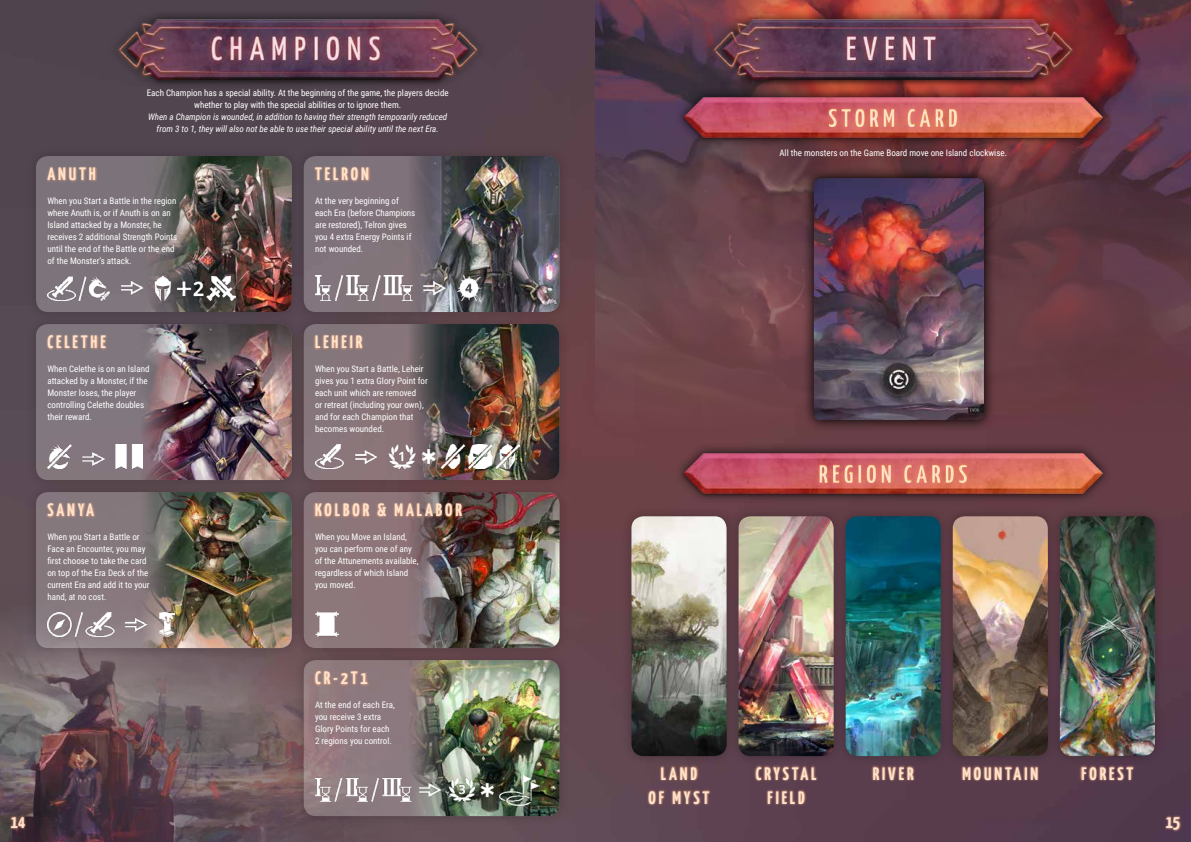
<style>
.page{position:relative;width:1191px;height:842px;background:#fff}
.page>*{position:absolute;margin:0;border:0;box-sizing:border-box;transform-origin:0 0}
.t1{font:700 18px "Yanone Kaffeesatz";letter-spacing:.16em;color:#fee4cd}
.t2{font:9px/12px "Roboto Condensed";color:#fff}
.t3{font:italic 9px/12px "Roboto Condensed";color:#fff;text-align:center}
</style>
<div class="page">
<img style="left:0;top:0;width:1191px;height:842px">
<img style="left:0;top:576px;width:470px;height:266px">
<div style="left:621px;top:506px;width:116px;height:260px;background:#000;opacity:.25"></div>
<img style="left:631px;top:516px;width:95px;height:240px">
<div style="left:728px;top:506px;width:116px;height:260px;background:#000;opacity:.25"></div>
<img style="left:738px;top:516px;width:95px;height:240px">
<div style="left:835px;top:506px;width:116px;height:260px;background:#573945"></div>
<img style="left:845px;top:516px;width:95px;height:240px">
<div style="left:942px;top:506px;width:116px;height:260px;background:#573844"></div>
<img style="left:952px;top:516px;width:95px;height:240px">
<div style="left:1049px;top:506px;width:116px;height:260px;background:#573845"></div>
<img style="left:1059px;top:516px;width:96px;height:240px">
<img style="left:595px;top:0;width:596px;height:434px">
<div style="left:673px;top:442px;width:439px;height:63px;background:#673d46"></div>
<img style="left:595px;top:444px;width:595px;height:60px">
<div style="left:673px;top:86px;width:439px;height:63px;background:#000;opacity:.75"></div>
<img style="left:595px;top:88px;width:596px;height:60px">
<div style="left:108px;top:9px;width:379px;height:83px;background:#000;opacity:.75"></div>
<img style="left:113px;top:18px;width:369px;height:66px">
<div style="left:704px;top:9px;width:378px;height:83px;background:#000;opacity:.75"></div>
<img style="left:708px;top:18px;width:369px;height:66px">
<div style="left:26px;top:146px;width:276px;height:176px;background:#4f434d"></div>
<div style="left:36px;top:156px;width:256px;height:156px;background:#7d747b;border-radius:12px"></div>
<div style="left:26px;top:482px;width:276px;height:176px;background:#000;opacity:.75"></div>
<div style="left:36px;top:492px;width:256px;height:156px;background:linear-gradient(to bottom,#827479,#8c7f85);border-radius:12px"></div>
<div style="left:26px;top:314px;width:276px;height:176px;background:#55464f"></div>
<div style="left:36px;top:324px;width:256px;height:156px;background:#7f767e;border-radius:12px"></div>
<div style="left:293px;top:650px;width:277px;height:176px;background:#000;opacity:.75"></div>
<div style="left:304px;top:660px;width:255px;height:156px;background:linear-gradient(to bottom,#8f787d,#947f82);border-radius:12px"></div>
<div style="left:293px;top:146px;width:277px;height:176px;background:#000;opacity:.75"></div>
<div style="left:304px;top:156px;width:255px;height:156px;background:#80737b;border-radius:12px"></div>
<div style="left:293px;top:482px;width:277px;height:176px;background:#61454a"></div>
<div style="left:304px;top:492px;width:255px;height:156px;background:#8d757a;border-radius:12px"></div>
<div style="left:293px;top:314px;width:277px;height:176px;background:#000;opacity:.75"></div>
<div style="left:304px;top:324px;width:255px;height:156px;background:#86767b;border-radius:12px"></div>
<img style="left:149px;top:156px;width:143px;height:156px">
<img style="left:125px;top:492px;width:167px;height:156px">
<img style="left:143px;top:324px;width:149px;height:156px">
<img style="left:393px;top:660px;width:166px;height:156px">
<img style="left:401px;top:156px;width:158px;height:156px">
<img style="left:410px;top:492px;width:149px;height:156px">
<img style="left:410px;top:324px;width:149px;height:156px">
<svg style="left:47px;top:166px;width:50px;height:16px"></svg>
<svg style="left:46px;top:501px;width:50px;height:18px"></svg>
<svg style="left:46px;top:334px;width:61px;height:16px"></svg>
<svg style="left:313px;top:669px;width:56px;height:18px"></svg>
<svg style="left:314px;top:166px;width:56px;height:16px"></svg>
<svg style="left:1079px;top:765px;width:56px;height:18px"></svg>
<svg style="left:871px;top:765px;width:44px;height:18px"></svg>
<svg style="left:647px;top:765px;width:64px;height:41px;background:#7c5759"></svg>
<svg style="left:961px;top:765px;width:78px;height:18px"></svg>
<svg style="left:754px;top:765px;width:64px;height:41px;background:#785256"></svg>
<svg style="left:314px;top:501px;width:150px;height:18px"></svg>
<svg style="left:314px;top:334px;width:49px;height:16px"></svg>
<svg style="left:9px;top:815px;width:18px;height:15px"></svg>
<svg style="left:1163px;top:815px;width:18px;height:17px"></svg>
<img style="left:48px;top:276px;width:187px;height:25px">
<img style="left:48px;top:444px;width:95px;height:25px">
<img style="left:315px;top:444px;width:205px;height:25px">
<img style="left:315px;top:275px;width:165px;height:25px">
<img style="left:315px;top:774px;width:224px;height:32px">
<img style="left:48px;top:612px;width:126px;height:25px">
<img style="left:315px;top:612px;width:24px;height:24px">
<svg style="left:802px;top:167px;width:193px;height:265px;background:#533036"></svg>
<img style="left:814px;top:178px;width:170px;height:242px">
<h1 class="t1" style="left:47px;top:163px;width:50px">ANUTH</h1>
<p class="t2" style="left:147px;top:86px;width:303px;text-align:center">Each Champion has a special ability. At the beginning of the game, the players decide whether to play with the special abilities or to ignore them.</p>
<p class="t3" style="left:148px;top:110px;width:301px">When a Champion is wounded, in addition to having their strength temporarily reduced from 3 to 1, they will also not be able to use their special ability until the next Era.</p>
<h1 class="t1" style="left:315px;top:163px;width:55px">TELRON</h1>
<p class="t2" style="left:47px;top:194px;width:131px">When you Start a Battle in the region where Anuth is, or if Anuth is on an Island attacked by a Monster, he receives 2 additional Strength Points until the end of the Battle or the end of the Monster’s attack.</p>
<h1 class="t1" style="left:47px;top:331px;width:60px">CELETHE</h1>
<p class="t2" style="left:47px;top:362px;width:104px">When Celethe is on an Island attacked by a Monster, if the<br>Monster loses, the player controlling Celethe doubles their reward.</p>
<h1 class="t1" style="left:47px;top:499px;width:48px">SANYA</h1>
<p class="t2" style="left:47px;top:530px;width:104px">When you Start a Battle or<br>Face an Encounter, you may first choose to take the card on top of the Era Deck of the current Era and add it to your hand, at no cost.</p>
<p class="t2" style="left:315px;top:194px;width:102px">At the very beginning of each Era (before Champions are restored), Telron gives you 4 extra Energy Points if not wounded.</p>
<h1 class="t1" style="left:315px;top:331px;width:49px">LEHEIR</h1>
<p class="t2" style="left:315px;top:362px;width:114px">When you Start a Battle, Leheir gives you 1 extra Glory Point for each unit which are removed<br>or retreat (including your own), and for each Champion that becomes wounded.</p>
<h1 class="t1" style="left:315px;top:499px;width:148px">KOLBOR &amp; MALABOR</h1>
<p class="t2" style="left:315px;top:530px;width:105px">When you Move an Island, you can perform one of any of the Attunements available, regardless of which Island you moved.</p>
<h1 class="t1" style="left:315px;top:667px;width:54px">CR-2T1</h1>
<p class="t2" style="left:315px;top:698px;width:81px">At the end of each Era, you receive 3 extra<br>Glory Points for each<br>2 regions you control.</p>
<p class="t2" style="left:779px;top:146px;width:229px">All the monsters on the Game Board move one Island clockwise.</p>
<h1 class="t1" style="left:755px;top:763px;width:62px">CRYSTAL</h1>
<h1 class="t1" style="left:962px;top:763px;width:77px">MOUNTAIN</h1>
<h1 class="t1" style="left:767px;top:787px;width:39px">FIELD</h1>
<h1 class="t1" style="left:661px;top:763px;width:38px">LAND</h1>
<h1 class="t1" style="left:872px;top:763px;width:42px">RIVER</h1>
<h1 class="t1" style="left:1081px;top:763px;width:54px">FOREST</h1>
<h1 class="t1" style="left:648px;top:787px;width:62px">OF MYST</h1>
<h1 class="t1" style="left:11px;top:811px;width:16px">14</h1>
<h1 class="t1" style="left:1165px;top:811px;width:16px">15</h1>
</div>
